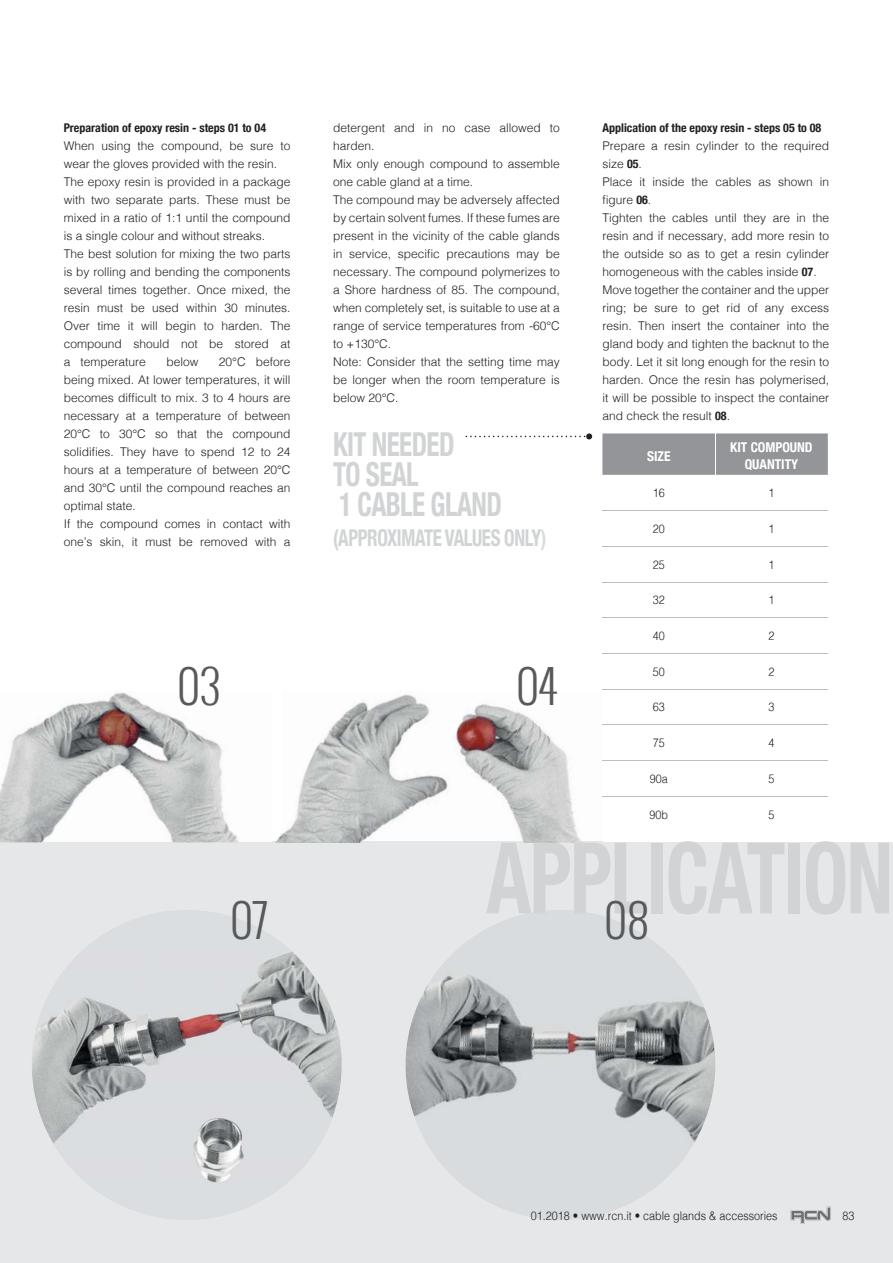
<style>
.page{position:relative;width:893px;height:1263px;background:#fff}
.page>*{position:absolute;margin:0;border:0;box-sizing:border-box;transform-origin:0 0}
.t1{font:700 condensed 99px "Helvetica Neue";letter-spacing:-.02em;color:#d1d3d4;scale:.82 1}
.t2{font:300 45px "Oswald";color:#58595b}
.t3{font:700 condensed 33px/30px "Helvetica Neue";letter-spacing:-.02em;color:#d1d3d4;scale:.82 1}
.t4{font:700 condensed 23.1px "Helvetica Neue";letter-spacing:-.02em;color:#d1d3d4;scale:.82 1}
.t5{font:700 condensed 13.5px/16.5px "Helvetica Neue";color:#fff;text-align:center}
.t6{font:300 12px/18px "Helvetica";color:#231f20}
.t7{font:300 12px "Helvetica";color:#231f20;scale:.9 1}
.t8{font:700 condensed 12px "Helvetica Neue";color:#231f20}
.s1{color:#d9dbdc}
.s2{font-family:"Helvetica Neue";font-weight:700;font-stretch:condensed}
</style>
<div class="page">
<div style="left:0;top:842px;width:893px;height:421px;background:#e6e7e8"></div>
<img style="left:0;top:692px;width:602px;height:151px">
<img style="left:272px;top:692px;width:10px;height:150px">
<img style="left:32px;top:910px;width:310px;height:310px">
<img style="left:405px;top:910px;width:310px;height:310px">
<div style="left:602px;top:433px;width:226px;height:42px;background:#939598"></div>
<svg style="left:602px;top:617px;width:226px;height:108px"></svg>
<hr style="left:715px;top:433px;width:1px;height:42px;background:#fff">
<hr style="left:602px;top:510px;width:226px;height:1px;background:#bbbdc0">
<hr style="left:602px;top:546px;width:226px;height:1px;background:#bbbdc0">
<hr style="left:602px;top:582px;width:226px;height:1px;background:#bbbdc0">
<hr style="left:602px;top:618px;width:226px;height:1px;background:#bbbdc0">
<hr style="left:602px;top:653px;width:226px;height:1px;background:#bbbdc0">
<hr style="left:602px;top:689px;width:226px;height:1px;background:#bbbdc0">
<hr style="left:602px;top:725px;width:226px;height:1px;background:#bbbdc0">
<hr style="left:602px;top:760px;width:226px;height:1px;background:#bbbdc0">
<hr style="left:602px;top:796px;width:226px;height:1px;background:#bbbdc0">
<svg style="left:466px;top:433px;width:126px;height:6px"></svg>
<svg style="left:791px;top:1207px;width:40px;height:17px"></svg>
<p class="t8" style="left:64px;top:120px;width:204px">Preparation of epoxy resin - steps 01 to 04</p>
<p class="t6" style="left:64px;top:138px;width:228px">When using the compound, be sure to wear the gloves provided with the resin.<br>The epoxy resin is provided in a package with two separate parts. These must be mixed in a ratio of 1:1 until the compound is a single colour and without streaks.<br>The best solution for mixing the two parts is by rolling and bending the components several times together. Once mixed, the resin must be used within 30 minutes.<br>Over time it will begin to harden. The compound should not be stored at a temperature</p>
<p class="t6" style="left:64px;top:354px;width:228px;text-indent:155px">20°C before being mixed. At lower temperatures, it will becomes difficult to mix. 3 to 4 hours are necessary at a temperature of between 20°C to 30°C so that the compound solidifies. They have to spend 12 to 24 hours at a temperature of between 20°C and 30°C until the compound reaches an optimal state.<br>If the compound comes in contact with one’s skin, it must be removed with a</p>
<p class="t6" style="left:166px;top:354px;width:34px">below</p>
<p class="t6" style="left:333px;top:120px;width:228px">detergent and in no case allowed to harden.<br>Mix only enough compound to assemble one cable gland at a time.<br>The compound may be adversely affected by certain solvent fumes. If these fumes are present in the vicinity of the cable glands in service, specific precautions may be necessary. The compound polymerizes to a Shore hardness of 85. The compound, when completely set, is suitable to use at a range of service temperatures from -60°C to +130°C.<br>Note: Consider that the setting time may be longer when the room temperature is below 20°C.</p>
<h3 class="t3" style="left:333px;top:429px;width:207px">KIT NEEDED<br>TO SEAL<br>1 CABLE GLAND</h3>
<h3 class="t4" style="left:333px;top:524px;width:262px">(APPROXIMATE VALUES ONLY<span class="s1">)</span></h3>
<h2 class="t2" style="left:177px;top:655px;width:45px">03</h2>
<h2 class="t2" style="left:516px;top:655px;width:43px">04</h2>
<p class="t8" style="left:602px;top:120px;width:220px">Application of the epoxy resin - steps 05 to 08</p>
<p class="t6" style="left:602px;top:138px;width:228px">Prepare a resin cylinder to the required size <span class="s2">05</span>.<br>Place it inside the cables as shown in figure <span class="s2">06</span>.<br>Tighten the cables until they are in the resin and if necessary, add more resin to the outside so as to get a resin cylinder homogeneous with the cables inside <span class="s2">07</span>.<br>Move together the container and the upper ring; be sure to get rid of any excess resin. Then insert the container into the gland body and tighten the backnut to the body. Let it sit long enough for the resin to harden. Once the resin has polymerised, it will be possible to inspect the container and check the result <span class="s2">08</span>.</p>
<p class="t5" style="left:647px;top:447px;width:25px">SIZE</p>
<p class="t5" style="left:730px;top:439px;width:84px">KIT COMPOUND<br>QUANTITY</p>
<p class="t7" style="left:653px;top:488px;width:15px">16</p>
<p class="t7" style="left:768px;top:488px;width:8px">1</p>
<p class="t7" style="left:653px;top:524px;width:15px">20</p>
<p class="t7" style="left:768px;top:524px;width:8px">1</p>
<p class="t7" style="left:653px;top:559px;width:15px">25</p>
<p class="t7" style="left:768px;top:559px;width:8px">1</p>
<p class="t7" style="left:653px;top:595px;width:15px">32</p>
<p class="t7" style="left:768px;top:595px;width:8px">1</p>
<p class="t7" style="left:653px;top:631px;width:15px">40</p>
<p class="t7" style="left:768px;top:631px;width:8px">2</p>
<p class="t7" style="left:653px;top:666px;width:15px">50</p>
<p class="t7" style="left:768px;top:666px;width:8px">2</p>
<p class="t7" style="left:653px;top:702px;width:15px">63</p>
<p class="t7" style="left:768px;top:702px;width:8px">3</p>
<p class="t7" style="left:653px;top:738px;width:15px">75</p>
<p class="t7" style="left:768px;top:738px;width:8px">4</p>
<p class="t7" style="left:650px;top:774px;width:22px">90a</p>
<p class="t7" style="left:768px;top:774px;width:8px">5</p>
<p class="t7" style="left:649px;top:809px;width:22px">90b</p>
<p class="t7" style="left:768px;top:809px;width:8px">5</p>
<h1 class="t1" style="left:486px;top:818px;width:497px">APPLICATION</h1>
<h2 class="t2" style="left:230px;top:889px;width:39px">07</h2>
<h2 class="t2" style="left:604px;top:889px;width:47px">08</h2>
<p class="t7" style="left:531px;top:1211px;width:276px">01.2018 • www.rcn.it • cable glands &amp; accessories</p>
<p class="t7" style="left:842px;top:1211px;width:15px">83</p>
</div>
